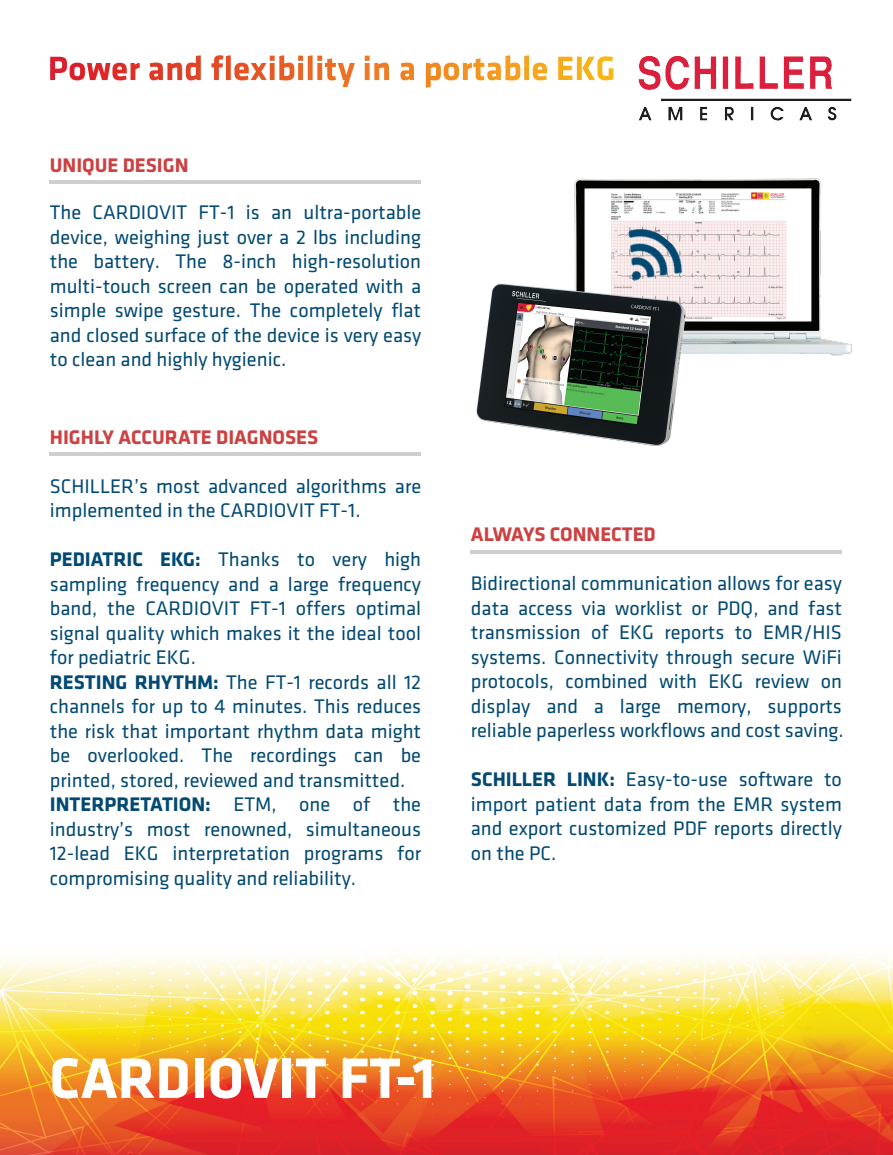
<style>
.page{position:relative;width:893px;height:1155px;background:#fff}
.page>*{position:absolute;margin:0;border:0;box-sizing:border-box;transform-origin:0 0}
.t1{font:700 59.15px "Klavika";color:#fff}
.t2{font:20.4px/24.5px "Klavika";color:#024a73;text-align:justify}
.t3{font:700 20.4px "Klavika";color:#cc4142}
.s1{font-weight:700}
</style>
<div class="page">
<img style="left:0;top:955px;width:892px;height:200px">
<hr style="left:50px;top:181px;width:371px;height:3px;background:#cdcece">
<hr style="left:50px;top:453px;width:371px;height:3px;background:#cdcece">
<hr style="left:470px;top:550px;width:372px;height:3px;background:#cdcece">
<img style="left:574px;top:178px;width:278px;height:178px">
<img style="left:476px;top:280px;width:222px;height:166px">
<img style="left:607px;top:218px;width:84px;height:83px">
<img style="left:50px;top:55px;width:563px;height:33px">
<img style="left:638px;top:56px;width:214px;height:65px">
<p class="t3" style="left:50px;top:154px;width:140px">UNIQUE DESIGN</p>
<p class="t2" style="left:50px;top:200px;width:373px">The CARDIOVIT FT-1 is an ultra-portable device, weighing just over a 2 lbs including the battery. The 8-inch high-resolution multi-touch screen can be operated with a simple swipe gesture. The completely flat and closed surface of the device is very easy to clean and highly hygienic.</p>
<p class="t3" style="left:50px;top:426px;width:270px">HIGHLY ACCURATE DIAGNOSES</p>
<p class="t2" style="left:50px;top:474px;width:373px">SCHILLER’s most advanced algorithms are implemented in the CARDIOVIT FT-1.</p>
<p class="t2" style="left:50px;top:548px;width:373px;text-align:left"><span class="s1">PEDIATRIC EKG:</span> Thanks to very high sampling frequency and a large frequency band, the CARDIOVIT FT-1 offers optimal signal quality which makes it the ideal tool for pediatric EKG.<br><span class="s1">RESTING RHYTHM:</span> The FT-1 records all 12 channels for up to 4 minutes. This reduces the risk that important rhythm data might be overlooked. The recordings can be printed, stored, reviewed and transmitted.<br><span class="s1">INTERPRETATION:</span> ETM, one of the industry’s most renowned, simultaneous 12-lead EKG interpretation programs for compromising quality and reliability.</p>
<p class="t3" style="left:471px;top:523px;width:186px">ALWAYS CONNECTED</p>
<p class="t2" style="left:471px;top:572px;width:374px">Bidirectional communication allows for easy data access via worklist or PDQ, and fast transmission of EKG reports to EMR/HIS systems. Connectivity through secure WiFi protocols, combined with EKG review on display and a large memory, supports reliable paperless workflows and cost saving.</p>
<p class="t2" style="left:471px;top:768px;width:372px"><span class="s1">SCHILLER LINK:</span> Easy-to-use software to import patient data from the EMR system and export customized PDF reports directly on the PC.</p>
<h1 class="t1" style="left:49px;top:1046px;width:387px">CARDIOVIT FT-1</h1>
</div>
